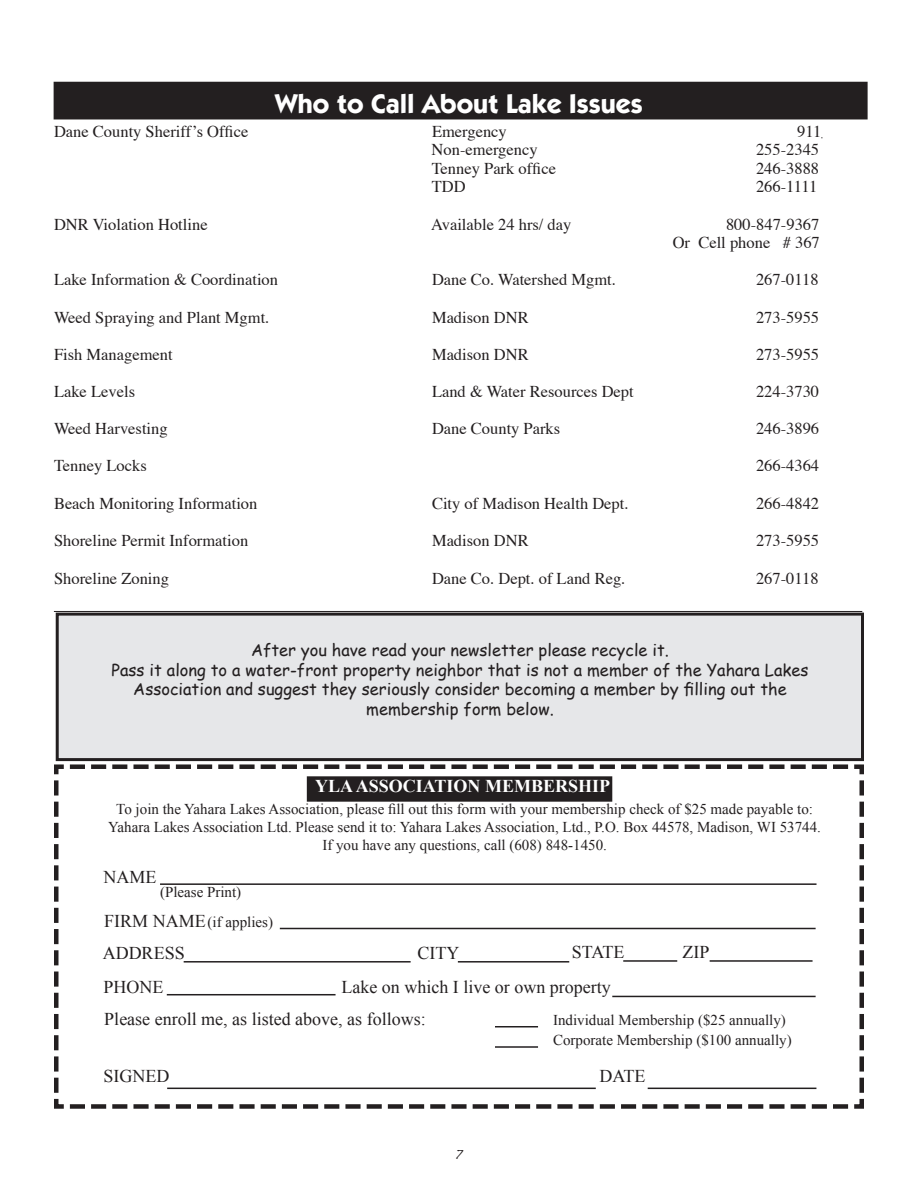
<style>
.page{position:relative;width:918px;height:1188px;background:#fff}
.page>*{position:absolute;margin:0;border:0;box-sizing:border-box;transform-origin:0 0}
.t1{font:700 27px "Itc Kabel";color:#fff}
.t2{font:18px "Times New Roman";color:#231f20}
.t3{font:700 18px "Times New Roman";color:#fff}
.t4{font:18px "Caflisch Script";color:#231f20}
.t5{font:16.5px "Times";color:#231f20}
.t6{font:16.5px "Comic Sans MS";color:#231f20}
.t7{font:15px/18px "Times New Roman";color:#231f20;text-align:center}
</style>
<div class="page">
<div style="left:54px;top:82px;width:813px;height:37px;background:#231f20"></div>
<hr style="left:54px;top:611px;width:808px;height:1px;background:#231f20">
<div style="left:57px;top:614px;width:805px;height:146px;background:#e6e7e9"></div>
<div style="left:56px;top:613px;width:808px;height:148px;border:3px solid #231f20"></div>
<svg style="left:54px;top:764px;width:810px;height:345px"></svg>
<div style="left:308px;top:777px;width:304px;height:24px;background:#231f20"></div>
<div style="left:307px;top:776px;width:305px;height:26px;border:2px solid #231f20"></div>
<hr style="left:160px;top:883px;width:657px;height:2px;background:#231f20">
<hr style="left:280px;top:928px;width:536px;height:1px;background:#231f20">
<hr style="left:184px;top:961px;width:227px;height:2px;background:#231f20">
<hr style="left:458px;top:961px;width:111px;height:2px;background:#231f20">
<hr style="left:623px;top:960px;width:54px;height:2px;background:#231f20">
<hr style="left:710px;top:960px;width:103px;height:2px;background:#231f20">
<hr style="left:167px;top:994px;width:169px;height:1px;background:#231f20">
<hr style="left:612px;top:996px;width:204px;height:1px;background:#231f20">
<hr style="left:167px;top:1088px;width:429px;height:1px;background:#231f20">
<hr style="left:648px;top:1088px;width:168px;height:1px;background:#231f20">
<hr style="left:495px;top:1026px;width:43px;height:2px;background:#231f20">
<hr style="left:495px;top:1046px;width:43px;height:2px;background:#231f20">
<p class="t1" style="left:275px;top:87px;width:369px">Who to Call About Lake Issues</p>
<p class="t5" style="left:54px;top:116px;width:196px">Dane County Sheriff’s Office</p>
<p class="t5" style="left:432px;top:116px;width:76px">Emergency</p>
<p class="t5" style="left:797px;top:116px;width:26px">911</p>
<p class="t5" style="left:432px;top:134px;width:107px">Non-emergency</p>
<p class="t5" style="left:756px;top:134px;width:65px">255-2345</p>
<p class="t5" style="left:432px;top:153px;width:126px">Tenney Park office</p>
<p class="t5" style="left:756px;top:153px;width:65px">246-3888</p>
<p class="t5" style="left:432px;top:171px;width:35px">TDD</p>
<p class="t5" style="left:756px;top:171px;width:63px">266-1111</p>
<p class="t5" style="left:54px;top:209px;width:155px">DNR Violation Hotline</p>
<p class="t5" style="left:431px;top:209px;width:142px">Available 24 hrs/ day</p>
<p class="t5" style="left:726px;top:209px;width:95px">800-847-9367</p>
<p class="t5" style="left:673px;top:227px;width:149px">Or Cell phone # 367</p>
<p class="t5" style="left:54px;top:264px;width:226px">Lake Information &amp; Coordination</p>
<p class="t5" style="left:432px;top:264px;width:185px">Dane Co. Watershed Mgmt.</p>
<p class="t5" style="left:756px;top:264px;width:64px">267-0118</p>
<p class="t5" style="left:54px;top:302px;width:217px">Weed Spraying and Plant Mgmt.</p>
<p class="t5" style="left:432px;top:302px;width:98px">Madison DNR</p>
<p class="t5" style="left:756px;top:302px;width:65px">273-5955</p>
<p class="t5" style="left:54px;top:339px;width:120px">Fish Management</p>
<p class="t5" style="left:432px;top:339px;width:98px">Madison DNR</p>
<p class="t5" style="left:756px;top:339px;width:65px">273-5955</p>
<p class="t5" style="left:54px;top:376px;width:83px">Lake Levels</p>
<p class="t5" style="left:432px;top:376px;width:203px">Land &amp; Water Resources Dept</p>
<p class="t5" style="left:756px;top:376px;width:65px">224-3730</p>
<p class="t5" style="left:54px;top:413px;width:115px">Weed Harvesting</p>
<p class="t5" style="left:432px;top:413px;width:130px">Dane County Parks</p>
<p class="t5" style="left:756px;top:413px;width:65px">246-3896</p>
<p class="t5" style="left:54px;top:450px;width:94px">Tenney Locks</p>
<p class="t5" style="left:756px;top:450px;width:65px">266-4364</p>
<p class="t5" style="left:54px;top:488px;width:205px">Beach Monitoring Information</p>
<p class="t5" style="left:432px;top:488px;width:198px">City of Madison Health Dept.</p>
<p class="t5" style="left:756px;top:488px;width:65px">266-4842</p>
<p class="t5" style="left:54px;top:525px;width:196px">Shoreline Permit Information</p>
<p class="t5" style="left:432px;top:525px;width:98px">Madison DNR</p>
<p class="t5" style="left:756px;top:525px;width:65px">273-5955</p>
<p class="t5" style="left:54px;top:563px;width:117px">Shoreline Zoning</p>
<p class="t5" style="left:432px;top:563px;width:195px">Dane Co. Dept. of Land Reg.</p>
<p class="t5" style="left:756px;top:563px;width:64px">267-0118</p>
<p class="t6" style="left:251px;top:638px;width:419px">After you have read your newsletter please recycle it.</p>
<p class="t6" style="left:112px;top:657px;width:698px">Pass it along to a water-front property neighbor that is not a member of the Yahara Lakes</p>
<p class="t6" style="left:133px;top:677px;width:655px">Association and suggest they seriously consider becoming a member by filling out the</p>
<p class="t6" style="left:366px;top:697px;width:189px">membership form below.</p>
<p class="t3" style="left:315px;top:775px;width:296px">YLA ASSOCIATION MEMBERSHIP</p>
<p class="t7" style="left:108px;top:799px;width:714px">To join the Yahara Lakes Association, please fill out this form with your membership check of $25 made payable to:<br>Yahara Lakes Association Ltd. Please send it to: Yahara Lakes Association, Ltd., P.O. Box 44578, Madison, WI 53744.</p>
<p class="t7" style="left:322px;top:835px;width:286px">If you have any questions, call (608) 848-1450.</p>
<p class="t2" style="left:104px;top:867px;width:54px">NAME</p>
<p class="t2" style="left:104px;top:911px;width:103px">FIRM NAME</p>
<p class="t2" style="left:103px;top:943px;width:84px">ADDRESS</p>
<p class="t2" style="left:417px;top:943px;width:43px">CITY</p>
<p class="t2" style="left:572px;top:941px;width:54px">STATE</p>
<p class="t2" style="left:683px;top:941px;width:28px">ZIP</p>
<p class="t2" style="left:104px;top:977px;width:61px">PHONE</p>
<p class="t2" style="left:341px;top:977px;width:271px">Lake on which I live or own property</p>
<p class="t2" style="left:104px;top:1009px;width:323px">Please enroll me, as listed above, as follows:</p>
<p class="t7" style="left:160px;top:883px;width:83px">(Please Print)</p>
<p class="t7" style="left:208px;top:913px;width:67px">(if applies)</p>
<p class="t7" style="left:553px;top:1010px;width:234px">Individual Membership ($25 annually)</p>
<p class="t7" style="left:553px;top:1031px;width:240px">Corporate Membership ($100 annually)</p>
<p class="t2" style="left:104px;top:1065px;width:67px">SIGNED</p>
<p class="t2" style="left:600px;top:1066px;width:47px">DATE</p>
<p class="t4" style="left:455px;top:1144px;width:8px">7</p>
</div>
